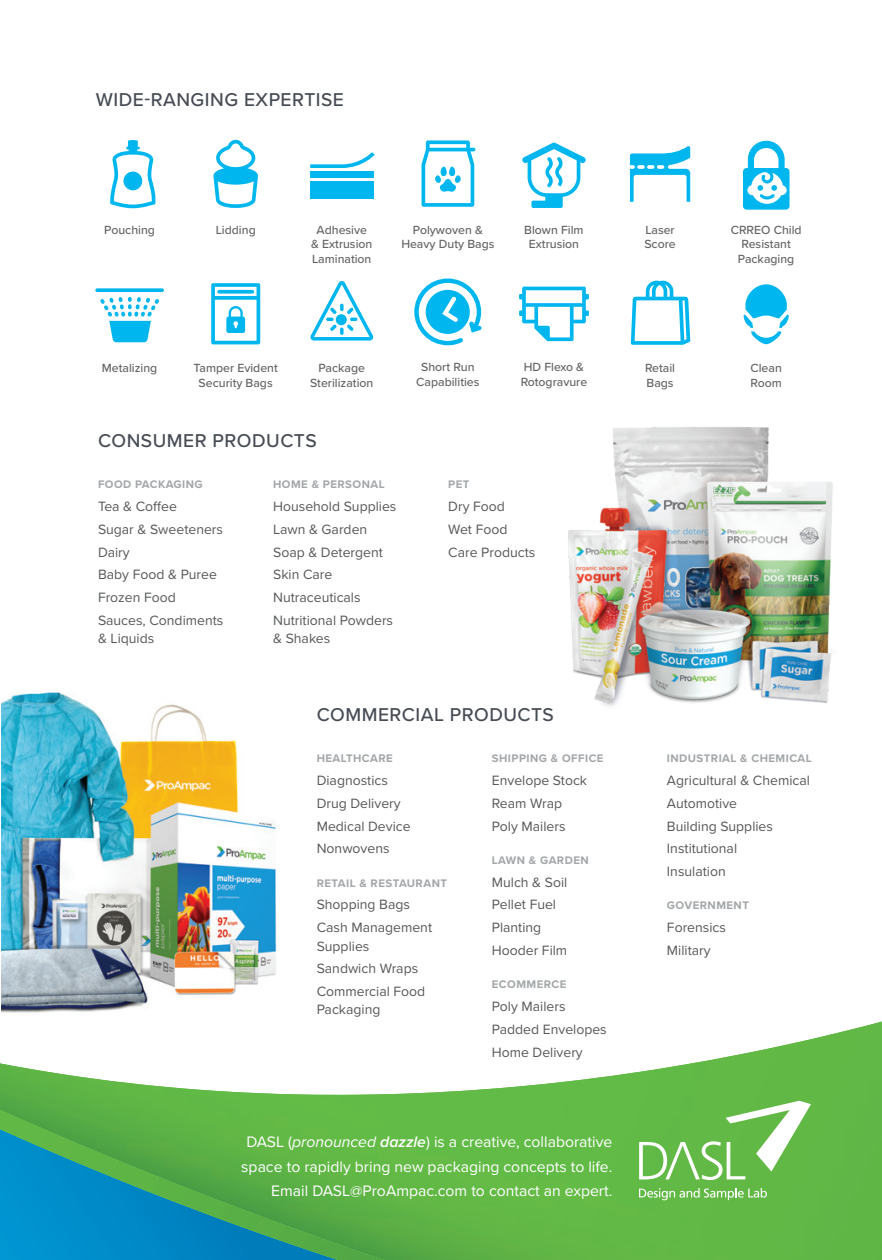
<style>
.page{position:relative;width:882px;height:1260px;background:#fff}
.page>*{position:absolute;margin:0;border:0;box-sizing:border-box;transform-origin:0 0}
.t1{font:500 19.25px "Proxima Nova";letter-spacing:.025em;color:#464b54}
.Locations_List{font:15.75px/24.5px "Proxima Nova";color:#fff;text-align:right}
.Products_List{font:14px/18.4px "Proxima Nova";color:#57585a}
.Segments{font:500 12.25px/14.7px "Proxima Nova";color:#636366;text-align:center}
.Products_Header{font:700 11.38px "Proxima Nova";letter-spacing:.04em;color:#a3a7a9}
.s1{font-style:italic}
.s2{font-weight:600;font-style:italic}
</style>
<div class="page">
<img style="left:750px;top:1022px;width:132px;height:238px">
<svg style="left:0;top:1052px;width:750px;height:208px;fill:#62bb46"></svg>
<img style="left:0;top:1110px;width:384px;height:150px">
<img style="left:1px;top:692px;width:276px;height:321px">
<svg style="left:110px;top:140px;width:46px;height:68px"></svg>
<div style="left:123px;top:172px;width:19px;height:18px;background:#00b6ef;border-radius:50%"></div>
<svg style="left:631px;top:281px;width:59px;height:64px"></svg>
<svg style="left:743px;top:284px;width:46px;height:60px"></svg>
<svg style="left:522px;top:143px;width:64px;height:65px"></svg>
<svg style="left:630px;top:146px;width:60px;height:56px"></svg>
<svg style="left:743px;top:140px;width:47px;height:70px"></svg>
<svg style="left:414px;top:278px;width:68px;height:67px"></svg>
<svg style="left:519px;top:287px;width:70px;height:54px"></svg>
<svg style="left:422px;top:140px;width:53px;height:67px"></svg>
<svg style="left:310px;top:281px;width:63px;height:60px"></svg>
<div style="left:310px;top:182px;width:63px;height:17px;background:#00b6ef"></div>
<div style="left:310px;top:172px;width:63px;height:6px;background:#00b6ef"></div>
<svg style="left:310px;top:152px;width:65px;height:16px"></svg>
<svg style="left:211px;top:283px;width:49px;height:61px"></svg>
<svg style="left:213px;top:140px;width:45px;height:68px"></svg>
<svg style="left:100px;top:297px;width:59px;height:45px"></svg>
<svg style="left:95px;top:288px;width:69px;height:4px"></svg>
<img style="left:568px;top:427px;width:265px;height:279px">
<svg style="left:639px;top:1101px;width:172px;height:79px"></svg>
<svg style="left:639px;top:1188px;width:128px;height:12px;background:#88c972"></svg>
<h2 class="t1" style="left:96px;top:85px;width:250px">WIDE-RANGING EXPERTISE</h2>
<p class="Segments" style="left:104px;top:222px;width:52px">Pouching</p>
<p class="Segments" style="left:216px;top:222px;width:42px">Lidding</p>
<p class="Segments" style="left:311px;top:222px;width:63px">Adhesive &amp; Extrusion<br>Lamination</p>
<p class="Segments" style="left:413px;top:222px;width:72px">Polywoven &amp;</p>
<p class="Segments" style="left:401px;top:236px;width:95px">Heavy Duty Bags</p>
<p class="Segments" style="left:524px;top:222px;width:61px">Blown Film</p>
<p class="Segments" style="left:529px;top:236px;width:52px">Extrusion</p>
<p class="Segments" style="left:644px;top:222px;width:33px;text-align:left">Laser<br>Score</p>
<p class="Segments" style="left:731px;top:222px;width:72px">CRREO Child<br>Resistant<br>Packaging</p>
<p class="Segments" style="left:102px;top:360px;width:57px">Metalizing</p>
<p class="Segments" style="left:194px;top:360px;width:86px">Tamper Evident<br>Security Bags</p>
<p class="Segments" style="left:310px;top:360px;width:65px">Package<br>Sterilization</p>
<p class="Segments" style="left:416px;top:359px;width:65px">Short Run<br>Capabilities</p>
<p class="Segments" style="left:524px;top:359px;width:62px">HD Flexo &amp;</p>
<p class="Segments" style="left:521px;top:374px;width:68px">Rotogravure</p>
<h2 class="t1" style="left:98px;top:426px;width:220px">CONSUMER PRODUCTS</h2>
<p class="Products_Header" style="left:98px;top:476px;width:106px">FOOD PACKAGING</p>
<p class="Products_List" style="left:98px;top:497px;width:80px">Tea &amp; Coffee</p>
<p class="Products_List" style="left:98px;top:519px;width:127px">Sugar &amp; Sweeteners</p>
<p class="Products_List" style="left:98px;top:542px;width:33px">Dairy</p>
<p class="Products_List" style="left:98px;top:565px;width:120px">Baby Food &amp; Puree</p>
<p class="Products_List" style="left:98px;top:588px;width:79px">Frozen Food</p>
<p class="Products_List" style="left:98px;top:610px;width:127px">Sauces, Condiments &amp; Liquids</p>
<p class="Products_Header" style="left:273px;top:476px;width:113px">HOME &amp; PERSONAL</p>
<p class="Products_List" style="left:273px;top:497px;width:125px">Household Supplies</p>
<p class="Products_List" style="left:273px;top:519px;width:96px">Lawn &amp; Garden</p>
<p class="Products_List" style="left:273px;top:542px;width:111px">Soap &amp; Detergent</p>
<p class="Products_List" style="left:273px;top:565px;width:61px">Skin Care</p>
<p class="Products_List" style="left:273px;top:588px;width:89px">Nutraceuticals</p>
<p class="Products_List" style="left:273px;top:610px;width:122px">Nutritional Powders &amp; Shakes</p>
<p class="Products_Header" style="left:448px;top:476px;width:23px">PET</p>
<p class="Products_List" style="left:448px;top:497px;width:58px">Dry Food</p>
<p class="Products_List" style="left:448px;top:519px;width:61px">Wet Food</p>
<p class="Products_List" style="left:448px;top:542px;width:89px">Care Products</p>
<h2 class="t1" style="left:317px;top:700px;width:239px">COMMERCIAL PRODUCTS</h2>
<p class="Products_Header" style="left:317px;top:750px;width:78px">HEALTHCARE</p>
<p class="Products_List" style="left:317px;top:770px;width:73px">Diagnostics</p>
<p class="Products_List" style="left:317px;top:793px;width:85px">Drug Delivery</p>
<p class="Products_List" style="left:317px;top:816px;width:95px">Medical Device</p>
<p class="Products_List" style="left:317px;top:839px;width:74px">Nonwovens</p>
<p class="Products_Header" style="left:317px;top:874px;width:132px">RETAIL &amp; RESTAURANT</p>
<p class="Products_List" style="left:317px;top:895px;width:95px">Shopping Bags</p>
<p class="Products_List" style="left:317px;top:918px;width:117px">Cash Management<br>Supplies</p>
<p class="Products_List" style="left:317px;top:959px;width:103px">Sandwich Wraps</p>
<p class="Products_List" style="left:317px;top:982px;width:110px">Commercial Food<br>Packaging</p>
<p class="Products_Header" style="left:492px;top:750px;width:113px">SHIPPING &amp; OFFICE</p>
<p class="Products_List" style="left:492px;top:770px;width:97px">Envelope Stock</p>
<p class="Products_List" style="left:492px;top:793px;width:72px">Ream Wrap</p>
<p class="Products_List" style="left:492px;top:816px;width:75px">Poly Mailers</p>
<p class="Products_Header" style="left:492px;top:851px;width:98px">LAWN &amp; GARDEN</p>
<p class="Products_List" style="left:492px;top:872px;width:77px">Mulch &amp; Soil</p>
<p class="Products_List" style="left:492px;top:895px;width:66px">Pellet Fuel</p>
<p class="Products_List" style="left:492px;top:918px;width:51px">Planting</p>
<p class="Products_List" style="left:492px;top:940px;width:77px">Hooder Film</p>
<p class="Products_Header" style="left:492px;top:976px;width:76px">ECOMMERCE</p>
<p class="Products_List" style="left:492px;top:996px;width:75px">Poly Mailers</p>
<p class="Products_List" style="left:492px;top:1019px;width:116px">Padded Envelopes</p>
<p class="Products_List" style="left:492px;top:1042px;width:92px">Home Delivery</p>
<p class="Locations_List" style="left:241px;top:1129px;width:373px">DASL (<span class="s1">pronounced</span> <span class="s2">dazzle</span>) is a creative, collaborative space to rapidly bring new packaging concepts to life.<br>Email DASL@ProAmpac.com to contact an expert.</p>
<p class="Segments" style="left:645px;top:360px;width:32px;text-align:left">Retail<br>Bags</p>
<p class="Segments" style="left:750px;top:360px;width:33px;text-align:left">Clean<br>Room</p>
<p class="Products_Header" style="left:667px;top:750px;width:146px">INDUSTRIAL &amp; CHEMICAL</p>
<p class="Products_List" style="left:667px;top:770px;width:144px">Agricultural &amp; Chemical</p>
<p class="Products_List" style="left:667px;top:793px;width:72px">Automotive</p>
<p class="Products_List" style="left:667px;top:816px;width:108px">Building Supplies</p>
<p class="Products_List" style="left:667px;top:839px;width:72px">Institutional</p>
<p class="Products_List" style="left:667px;top:862px;width:60px">Insulation</p>
<p class="Products_Header" style="left:667px;top:897px;width:84px">GOVERNMENT</p>
<p class="Products_List" style="left:667px;top:918px;width:61px">Forensics</p>
<p class="Products_List" style="left:667px;top:940px;width:45px">Military</p>
</div>
